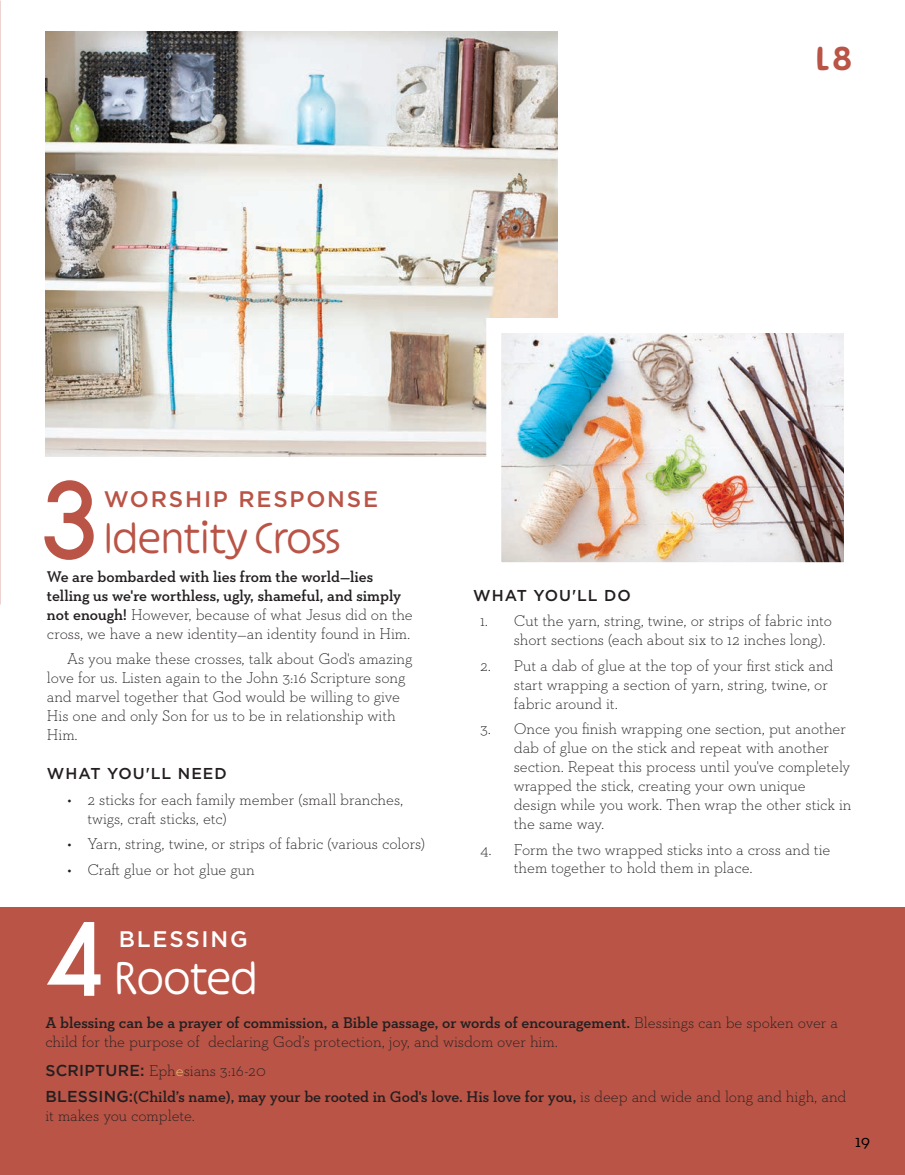
<style>
.page{position:relative;width:905px;height:1175px;background:#fff}
.page>*{position:absolute;margin:0;border:0;box-sizing:border-box;transform-origin:0 0}
.SUBHEAD{font:700 108px "Louis George Cafe";color:#b95446}
.SUBHEAD-2{font:700 108px "Louis George Cafe";color:#fff}
.SUBHEAD-3{font:300 49.5px "Ohno Softie Var";color:#fff}
.SUBHEAD-4{font:300 46.5px "Ohno Softie Var";color:#b95446}
.SUBHEAD-5{font:300 36px "Ohno Softie Var";color:#b95446}
.SUBHEAD-6{font:500 22.5px "Gotham";letter-spacing:.08em;color:#b95446}
.SUBHEAD-7{font:500 22.5px "Gotham";letter-spacing:.08em;color:#fff}
.t1{font:18px "Neutraface Slab Text";color:#000}
.Body_Copy{font:300 15.75px/18.9px "Neutraface Slab Text";letter-spacing:-.005em;color:#231f20}
.Small_Body_first_par{font:600 15.75px/18.9px "Neutraface Slab Text";color:#231f20}
.Sub_Head{font:300 15.75px/18.9px "Neutraface Slab Text";letter-spacing:-.005em;color:#231f20}
.Body_Copy_First_Para{font:600 15.75px/18.9px "Neutraface Slab Text";color:#231f20}
.Body_Copy_First_Para-2{font:300 15.75px "Neutraface Slab Text";color:#231f20}
.Sub_Head-2{font:500 15.75px "Gotham";letter-spacing:.06em;color:#231f20}
.s1{font-weight:300}
.s2{font-weight:600}
.s3{font-family:"Gotham";font-weight:500}
.s4{color:#eec873}
</style>
<div class="page">
<div style="left:0;top:907px;width:904px;height:267px;background:#b95446"></div>
<img style="left:45px;top:31px;width:512px;height:425px">
<img style="left:502px;top:334px;width:341px;height:227px">
<p class="SUBHEAD-5" style="left:815px;top:37px;width:37px">L8</p>
<p class="SUBHEAD" style="left:40px;top:447px;width:62px">3</p>
<p class="SUBHEAD-6" style="left:104px;top:484px;width:276px">WORSHIP RESPONSE</p>
<p class="SUBHEAD-4" style="left:104px;top:511px;width:238px">Identity Cross</p>
<p class="Small_Body_first_par" style="left:47px;top:567px;width:367px">We are bombarded with lies from the world—lies telling us we're worthless, ugly, shameful, and simply not enough! <span class="s1">However, because of what Jesus did on the cross, we have a new identity—an identity found in Him.</span></p>
<p class="Body_Copy" style="left:47px;top:649px;width:367px;text-indent:20px">As you make these crosses, talk about God's amazing love for us. Listen again to the John 3:16 Scripture song and marvel together that God would be willing to give His one and only Son for us to be in relationship with Him.</p>
<p class="Sub_Head-2" style="left:47px;top:763px;width:181px">WHAT YOU'LL NEED</p>
<p class="Body_Copy" style="left:87px;top:789px;width:317px;text-indent:-20px">• 2 sticks for each family member (small branches, twigs, craft sticks, etc)</p>
<p class="Body_Copy" style="left:67px;top:834px;width:359px">• Yarn, string, twine, or strips of fabric (various colors)</p>
<p class="Body_Copy" style="left:67px;top:859px;width:189px">• Craft glue or hot glue gun</p>
<p class="SUBHEAD-2" style="left:46px;top:887px;width:61px">4</p>
<p class="SUBHEAD-7" style="left:119px;top:924px;width:130px">BLESSING</p>
<p class="SUBHEAD-3" style="left:114px;top:949px;width:145px">Rooted</p>
<p class="Sub_Head-2" style="left:473px;top:585px;width:159px">WHAT YOU'LL DO</p>
<p class="Body_Copy" style="left:514px;top:611px;width:320px;text-indent:-34px">1. Cut the yarn, string, twine, or strips of fabric into short sections (each about six to 12 inches long).</p>
<p class="Body_Copy" style="left:514px;top:656px;width:321px;text-indent:-34px">2. Put a dab of glue at the top of your first stick and start wrapping a section of yarn, string, twine, or fabric around it.</p>
<p class="Body_Copy" style="left:514px;top:719px;width:339px;text-indent:-34px">3. Once you finish wrapping one section, put another dab of glue on the stick and repeat with another section. Repeat this process until you've completely wrapped the stick, creating your own unique design while you work. Then wrap the other stick in the same way.</p>
<p class="Body_Copy" style="left:514px;top:839px;width:318px;text-indent:-34px">4. Form the two wrapped sticks into a cross and tie them together to hold them in place.</p>
<p class="Sub_Head" style="left:45px;top:1013px;width:794px"><span class="s2">A blessing can be a prayer of commission, a Bible passage, or words of encouragement.</span> Blessings can be spoken over a child for the purpose of declaring God’s protection, joy, and wisdom over him.</p>
<p class="Body_Copy_First_Para-2" style="left:45px;top:1060px;width:222px"><span class="s3">SCRIPTURE:</span> Eph<span class="s4">e</span>sians 3:16-20</p>
<p class="Body_Copy_First_Para" style="left:45px;top:1086px;width:802px"><span class="s3">BLESSING:</span>(Child’s name), may your be rooted in God's love. His love for you, <span class="s1">is deep and wide and long and high, and it makes you complete.</span></p>
<p class="t1" style="left:855px;top:1129px;width:17px">19</p>
</div>
